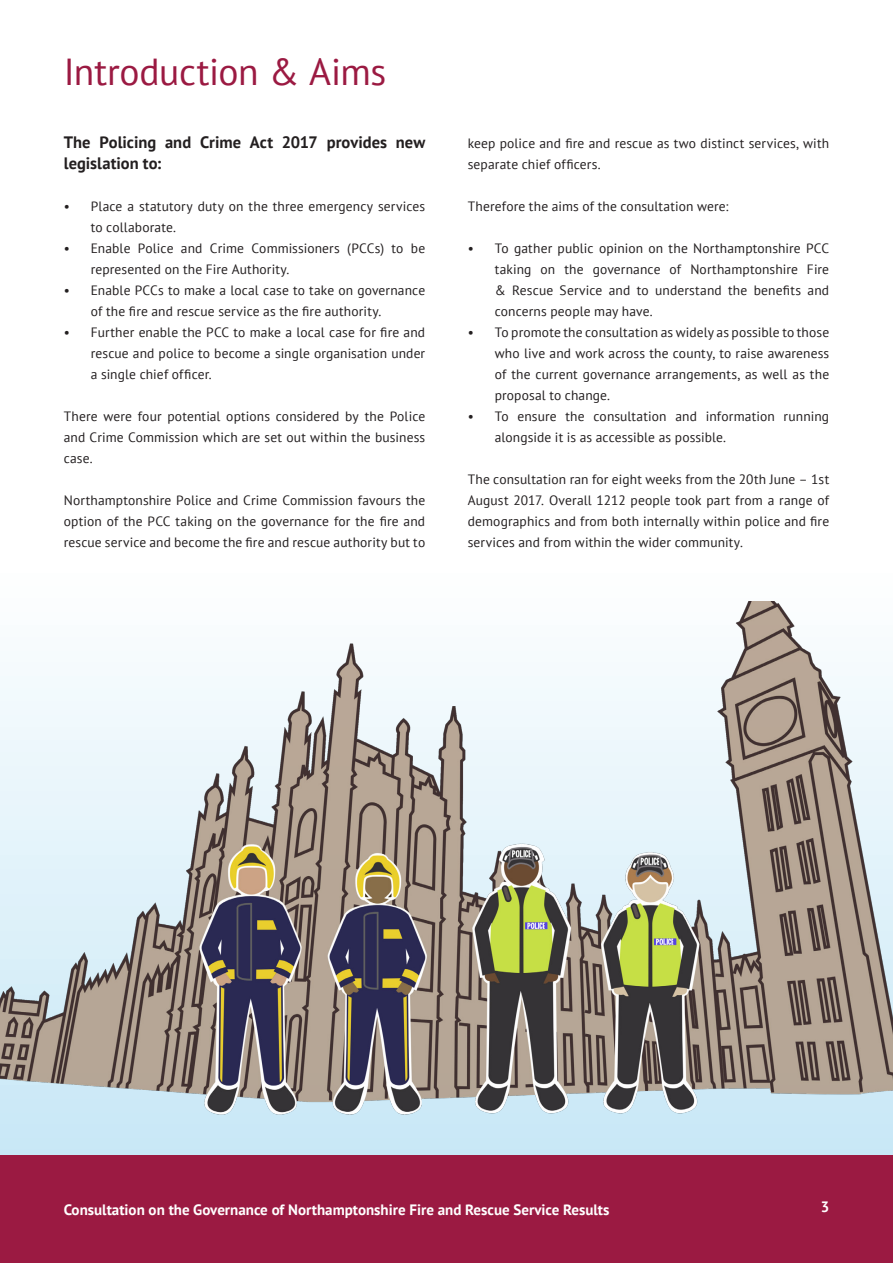
<style>
.page{position:relative;width:893px;height:1263px;background:#fff}
.page>*{position:absolute;margin:0;border:0;box-sizing:border-box;transform-origin:0 0}
.t1{font:37.5px "PT Sans";letter-spacing:-.01em;color:#9b1a42}
.t2{font:700 16.5px/21px "PT Sans";color:#231f20}
.t3{font:700 15px "PT Sans";color:#fff}
.t4{font:13.5px/21px "PT Sans";letter-spacing:.01em;color:#231f20;text-align:justify}
</style>
<div class="page">
<div style="left:0;top:601px;width:893px;height:555px;background:#cae8f7"></div>
<img style="left:1px;top:602px;width:892px;height:514px">
<div style="left:0;top:1156px;width:893px;height:107px;background:#9b1a42"></div>
<h1 class="t1" style="left:64px;top:47px;width:324px">Introduction &amp; Aims</h1>
<p class="t2" style="left:64px;top:131px;width:363px">The Policing and Crime Act 2017 provides new legislation to:</p>
<p class="t4" style="left:91px;top:195px;width:336px;text-indent:-27px">• Place a statutory duty on the three emergency services to collaborate.</p>
<p class="t4" style="left:91px;top:237px;width:336px;text-indent:-27px">• Enable Police and Crime Commissioners (PCCs) to be represented on the Fire Authority.</p>
<p class="t4" style="left:91px;top:279px;width:336px;text-indent:-27px">• Enable PCCs to make a local case to take on governance of the fire and rescue service as the fire authority.</p>
<p class="t4" style="left:91px;top:321px;width:336px;text-indent:-27px">• Further enable the PCC to make a local case for fire and rescue and police to become a single organisation under a single chief officer.</p>
<p class="t4" style="left:64px;top:405px;width:363px">There were four potential options considered by the Police and Crime Commission which are set out within the business case.</p>
<p class="t4" style="left:64px;top:489px;width:363px">Northamptonshire Police and Crime Commission favours the option of the PCC taking on the governance for the fire and rescue service and become the fire and rescue authority but to</p>
<p class="t4" style="left:468px;top:132px;width:363px">keep police and fire and rescue as two distinct services, with separate chief officers.</p>
<p class="t4" style="left:468px;top:195px;width:262px">Therefore the aims of the consultation were:</p>
<p class="t4" style="left:495px;top:237px;width:336px;text-indent:-27px">• To gather public opinion on the Northamptonshire PCC taking on the governance of Northamptonshire Fire &amp; Rescue Service and to understand the benefits and concerns people may have.</p>
<p class="t4" style="left:495px;top:321px;width:336px;text-indent:-27px">• To promote the consultation as widely as possible to those who live and work across the county, to raise awareness of the current governance arrangements, as well as the proposal to change.</p>
<p class="t4" style="left:495px;top:405px;width:336px;text-indent:-27px">• To ensure the consultation and information running alongside it is as accessible as possible.</p>
<p class="t4" style="left:468px;top:468px;width:363px">The consultation ran for eight weeks from the 20th June – 1st August 2017. Overall 1212 people took part from a range of demographics and from both internally within police and fire services and from within the wider community.</p>
<p class="t3" style="left:64px;top:1200px;width:547px">Consultation on the Governance of Northamptonshire Fire and Rescue Service Results</p>
<p class="t3" style="left:821px;top:1196px;width:10px">3</p>
</div>
